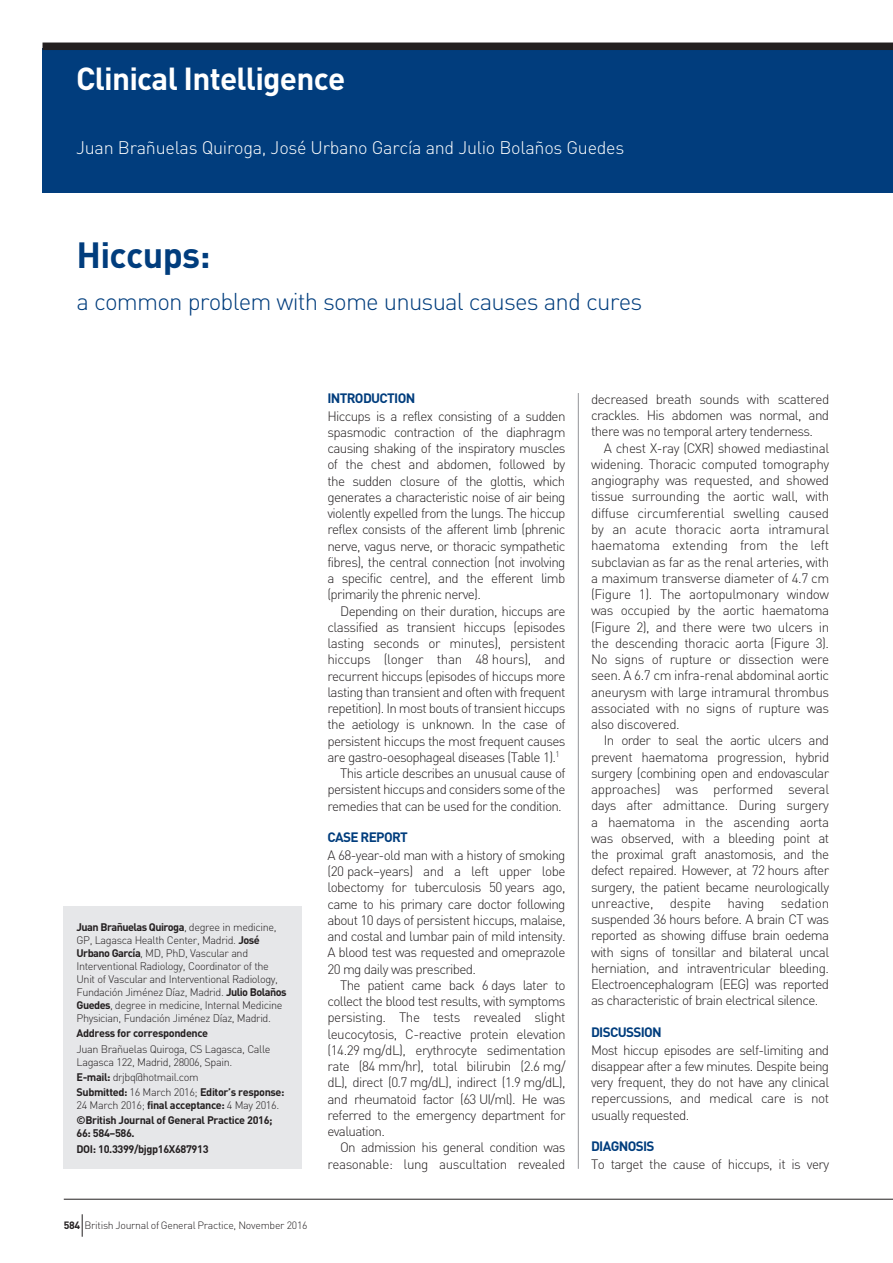
<style>
.page{position:relative;width:893px;height:1263px;background:#fff}
.page>*{position:absolute;margin:0;border:0;box-sizing:border-box;transform-origin:0 0}
.Article_Title{font:700 36px "DIN";letter-spacing:-.02em;color:#013d7d}
.t1{font:700 31.5px "DIN";letter-spacing:-.025em;color:#fff}
.Article_Title_Sub_He{font:300 24px "DIN";letter-spacing:-.035em;color:#013d7d}
.Names{font:300 18px "DIN";letter-spacing:-.015em;color:#fff}
.Body_copy_indent{font:300 13.5px/16.2px "DIN";letter-spacing:-.05em;color:#231f20;text-align:justify}
.Body_Copy_First_para{font:300 13.5px/16.2px "DIN";letter-spacing:-.05em;color:#231f20;text-align:justify}
.Sub_Head_B_Header{font:700 13.5px "DIN";letter-spacing:-.05em;color:#013d7d}
.Author_box{font:300 10.8px/13px "DIN";letter-spacing:-.035em;color:#231f20}
.Author_box-2{font:700 10.8px/13px "DIN";letter-spacing:-.035em;color:#231f20}
.t2{font:300 10.5px "DIN";letter-spacing:-.025em;color:#231f20}
.s1{font-weight:700}
.s2{font-weight:300}
</style>
<div class="page">
<div style="left:43px;top:48px;width:850px;height:144px;background:#013d7d"></div>
<hr style="left:578px;top:393px;width:1px;height:776px;background:#939598">
<hr style="left:64px;top:1199px;width:829px;height:1px;background:#231f20">
<svg style="left:82px;top:1214px;width:1px;height:23px"></svg>
<div style="left:64px;top:906px;width:238px;height:263px;background:#e6e7e9"></div>
<div style="left:43px;top:43px;width:850px;height:7px;background:#231f20"></div>
<p class="t1" style="left:76px;top:58px;width:271px">Clinical Intelligence</p>
<p class="Names" style="left:76px;top:136px;width:550px">Juan Brañuelas Quiroga, José Urbano García and Julio Bolaños Guedes</p>
<p class="Article_Title" style="left:77px;top:231px;width:136px">Hiccups:</p>
<p class="Article_Title_Sub_He" style="left:77px;top:287px;width:567px">a common problem with some unusual causes and cures</p>
<p class="Author_box" style="left:77px;top:920px;width:212px"><span class="s1">Juan Brañuelas Quiroga</span>, degree in medicine, GP, Lagasca Health Center, Madrid. <span class="s1">José Urbano García</span>, MD, PhD, Vascular and Interventional Radiology, Coordinator of the Unit of Vascular and Interventional Radiology, Fundación Jiménez Díaz, Madrid. <span class="s1">Julio Bolaños Guedes</span>, degree in medicine, Internal Medicine Physician, Fundación Jiménez Díaz, Madrid.</p>
<p class="Author_box-2" style="left:77px;top:1026px;width:133px">Address for correspondence</p>
<p class="Author_box" style="left:77px;top:1042px;width:195px">Juan Brañuelas Quiroga, CS Lagasca, Calle<br>Lagasca 122, Madrid, 28006, Spain.</p>
<p class="Author_box" style="left:77px;top:1070px;width:124px"><span class="s1">E-mail:</span> drjbq@hotmail.com</p>
<p class="Author_box-2" style="left:77px;top:1085px;width:209px">Submitted: <span class="s2">16 March 2016;</span> Editor’s response:<br><span class="s2">24 March 2016;</span> final acceptance: <span class="s2">4 May 2016.</span></p>
<p class="Author_box-2" style="left:77px;top:1113px;width:198px">©British Journal of General Practice 2016;<br>66: 584–586.</p>
<p class="Author_box-2" style="left:77px;top:1141px;width:134px">DOI: 10.3399/bjgp16X687913</p>
<p class="t2" style="left:64px;top:1219px;width:245px"><span class="s1">584</span> British Journal of General Practice, November 2016</p>
<p class="Sub_Head_B_Header" style="left:327px;top:389px;width:89px">INTRODUCTION</p>
<p class="Body_Copy_First_para" style="left:327px;top:407px;width:240px">Hiccups is a reflex consisting of a sudden spasmodic contraction of the diaphragm causing shaking of the inspiratory muscles of the chest and abdomen, followed by the sudden closure of the glottis, which generates a characteristic noise of air being violently expelled from the lungs. The hiccup reflex consists of the afferent limb (phrenic nerve, vagus nerve, or thoracic sympathetic fibres), the central connection (not involving a specific centre), and the efferent limb (primarily the phrenic nerve).</p>
<p class="Body_copy_indent" style="left:327px;top:602px;width:240px;text-indent:13px">Depending on their duration, hiccups are classified as transient hiccups (episodes lasting seconds or minutes), persistent hiccups (longer than 48 hours), and recurrent hiccups (episodes of hiccups more lasting than transient and often with frequent repetition). In most bouts of transient hiccups the aetiology is unknown. In the case of persistent hiccups the most frequent causes are gastro-oesophageal diseases (Table 1).<sup>1</sup></p>
<p class="Body_copy_indent" style="left:327px;top:765px;width:240px;text-indent:13px">This article describes an unusual cause of persistent hiccups and considers some of the remedies that can be used for the condition.</p>
<p class="Sub_Head_B_Header" style="left:327px;top:828px;width:82px">CASE REPORT</p>
<p class="Body_Copy_First_para" style="left:327px;top:847px;width:240px">A 68-year-old man with a history of smoking (20 pack–years) and a left upper lobe lobectomy for tuberculosis 50 years ago, came to his primary care doctor following about 10 days of persistent hiccups, malaise, and costal and lumbar pain of mild intensity.<br>A blood test was requested and omeprazole 20 mg daily was prescribed.</p>
<p class="Body_copy_indent" style="left:327px;top:977px;width:240px;text-indent:13px">The patient came back 6 days later to collect the blood test results, with symptoms persisting. The tests revealed slight leucocytosis, C-reactive protein elevation (14.29 mg/dL), erythrocyte sedimentation rate (84 mm/hr), total bilirubin (2.6 mg/ dL), direct (0.7 mg/dL), indirect (1.9 mg/dL), and rheumatoid factor (63 UI/ml). He was referred to the emergency department for evaluation.</p>
<p class="Body_copy_indent" style="left:327px;top:1139px;width:240px;text-align:right">On admission his general condition was reasonable: lung auscultation revealed</p>
<p class="Body_copy_indent" style="left:591px;top:391px;width:240px">decreased breath sounds with scattered crackles. His abdomen was normal, and there was no temporal artery tenderness.</p>
<p class="Body_copy_indent" style="left:591px;top:440px;width:240px;text-indent:13px">A chest X-ray (CXR) showed mediastinal widening. Thoracic computed tomography angiography was requested, and showed tissue surrounding the aortic wall, with diffuse circumferential swelling caused by an acute thoracic aorta intramural haematoma extending from the left subclavian as far as the renal arteries, with a maximum transverse diameter of 4.7 cm (Figure 1). The aortopulmonary window was occupied by the aortic haematoma (Figure 2), and there were two ulcers in the descending thoracic aorta (Figure 3).<br>No signs of rupture or dissection were seen. A 6.7 cm infra-renal abdominal aortic aneurysm with large intramural thrombus associated with no signs of rupture was also discovered.</p>
<p class="Body_copy_indent" style="left:591px;top:732px;width:240px;text-indent:13px">In order to seal the aortic ulcers and prevent haematoma progression, hybrid surgery (combining open and endovascular approaches) was performed several days after admittance. During surgery a haematoma in the ascending aorta was observed, with a bleeding point at the proximal graft anastomosis, and the defect repaired. However, at 72 hours after surgery, the patient became neurologically unreactive, despite having sedation suspended 36 hours before. A brain CT was reported as showing diffuse brain oedema with signs of tonsillar and bilateral uncal herniation, and intraventricular bleeding.<br>Electroencephalogram (EEG) was reported as characteristic of brain electrical silence.</p>
<p class="Sub_Head_B_Header" style="left:591px;top:1023px;width:72px">DISCUSSION</p>
<p class="Body_Copy_First_para" style="left:591px;top:1041px;width:240px">Most hiccup episodes are self-limiting and disappear after a few minutes. Despite being very frequent, they do not have any clinical repercussions, and medical care is not usually requested.</p>
<p class="Sub_Head_B_Header" style="left:591px;top:1137px;width:65px">DIAGNOSIS</p>
<p class="Body_Copy_First_para" style="left:591px;top:1155px;width:240px">To target the cause of hiccups, it is very</p>
</div>
